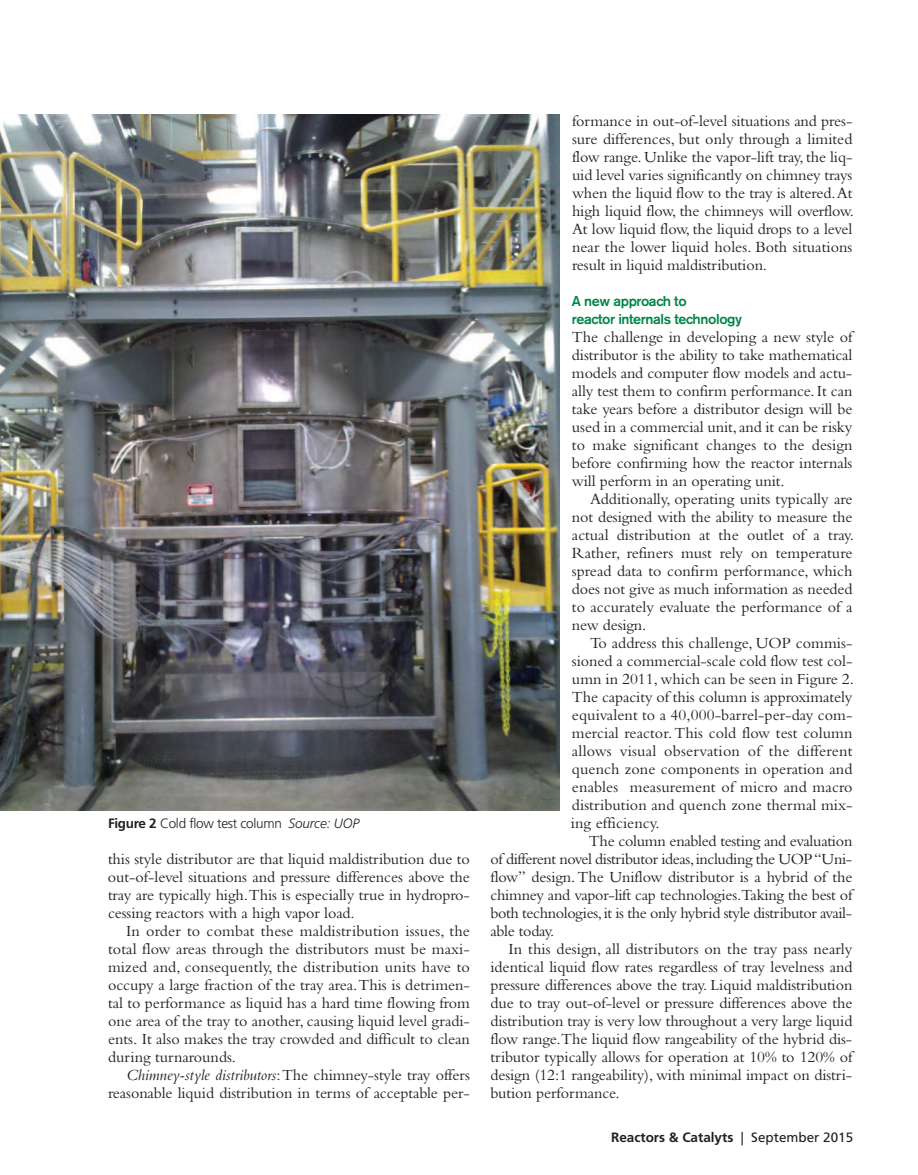
<style>
.page{position:relative;width:918px;height:1175px;background:#fff}
.page>*{position:absolute;margin:0;border:0;box-sizing:border-box;transform-origin:0 0}
.t1{font:16.2px/18px "Bembo";letter-spacing:-.005em;color:#231f20;text-align:justify}
.t2{font:500 14.25px/18px "Akzidenz Grotesk BE";letter-spacing:-.025em;color:#00854a}
.t3{font:300 13.5px "Frutiger";letter-spacing:-.02em;color:#231f20}
.t4{font:700 13.5px "Frutiger";color:#231f20}
.s1{font-weight:700}
.s2{font-style:italic}
.s3{font-weight:400}
</style>
<div class="page">
<img style="left:0;top:115px;width:560px;height:695px">
<p class="t3" style="left:108px;top:818px;width:253px"><span class="s1">Figure 2</span> Cold flow test column <span class="s2">Source: UOP</span></p>
<p class="t1" style="left:108px;top:852px;width:363px">this style distributor are that liquid maldistribution due to out-of-level situations and pressure differences above the tray are typically high.This is especially true in hydropro&shy;cessing reactors with a high vapor load.</p>
<p class="t1" style="left:108px;top:924px;width:363px;text-indent:18px">In order to combat these maldistribution issues, the total flow areas through the distributors must be maxi&shy;mized and, consequently, the distribution units have to occupy a large fraction of the tray area.This is detrimen&shy;tal to performance as liquid has a hard time flowing from one area of the tray to another, causing liquid level gradi&shy;ents. It also makes the tray crowded and difficult to clean during turnarounds.</p>
<p class="t1" style="left:108px;top:1068px;width:363px;text-align:right"><span class="s2">Chimney-style distributors</span>:The chimney-style tray offers reasonable liquid distribution in terms of acceptable per-</p>
<p class="t1" style="left:572px;top:114px;width:284px">formance in out-of-level situations and pres&shy;sure differences, but only through a limited flow range. Unlike the vapor-lift tray, the liq&shy;uid level varies significantly on chimney trays when the liquid flow to the tray is altered.At high liquid flow, the chimneys will overflow.<br>At low liquid flow, the liquid drops to a level near the lower liquid holes. Both situations result in liquid maldistribution.</p>
<p class="t2" style="left:572px;top:293px;width:172px">A new approach to<br>reactor internals technology</p>
<p class="t1" style="left:572px;top:330px;width:282px">The challenge in developing a new style of distributor is the ability to take mathematical models and computer flow models and actu&shy;ally test them to confirm performance.It can take years before a distributor design will be used in a commercial unit,and it can be risky to make significant changes to the design before confirming how the reactor internals will perform in an operating unit.</p>
<p class="t1" style="left:572px;top:492px;width:284px;text-indent:18px">Additionally, operating units typically are not designed with the ability to measure the actual distribution at the outlet of a tray.<br>Rather, refiners must rely on temperature spread data to confirm performance, which does not give as much information as needed to accurately evaluate the performance of a new design.</p>
<p class="t1" style="left:571px;top:636px;width:285px;text-indent:19px">To address this challenge, UOP commis&shy;sioned a commercial-scale cold flow test col&shy;umn in 2011,which can be seen in Figure 2.<br>The capacity of this column is approximately equivalent to a 40,000-barrel-per-day com&shy;mercial reactor.This cold flow test column allows visual observation of the different quench zone components in operation and enables measurement of micro and macro distribution and quench zone thermal mix&shy;ing efficiency.</p>
<p class="t1" style="left:490px;top:834px;width:363px;text-indent:98px">The column enabled testing and evaluation of different novel distributor ideas,including the UOP“Uni&shy;flow” design.The Uniflow distributor is a hybrid of the chimney and vapor-lift cap technologies.Taking the best of both technologies,it is the only hybrid style distributor avail&shy;able today.</p>
<p class="t1" style="left:490px;top:942px;width:363px;text-indent:18px">In this design, all distributors on the tray pass nearly identical liquid flow rates regardless of tray levelness and pressure differences above the tray. Liquid maldistribution due to tray out-of-level or pressure differences above the distribution tray is very low throughout a very large liquid flow range.The liquid flow rangeability of the hybrid dis&shy;tributor typically allows for operation at 10% to 120% of design (12:1 rangeability), with minimal impact on distri&shy;bution performance.</p>
<p class="t4" style="left:611px;top:1131px;width:244px">Reactors &amp; Catalyts <span class="s3">| September 2015</span></p>
</div>
